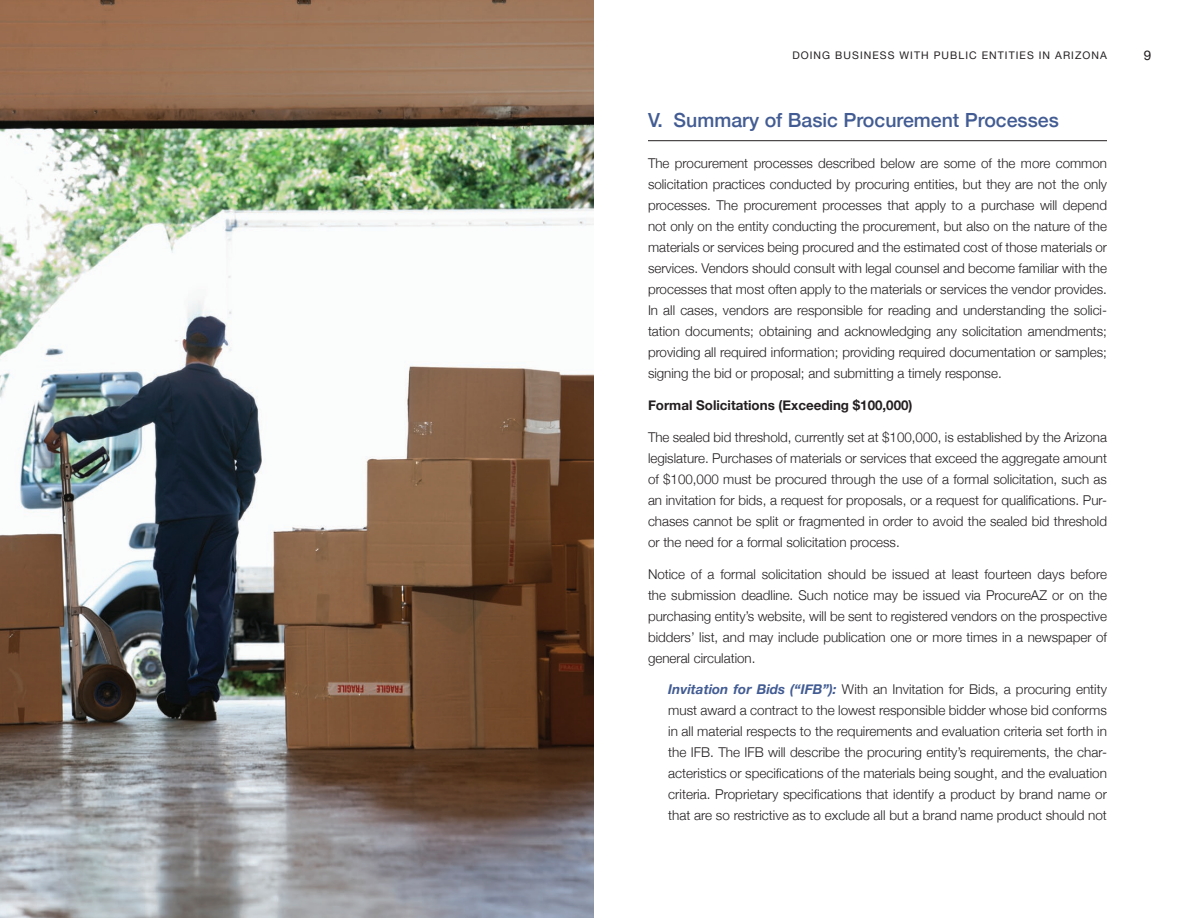
<style>
.page{position:relative;width:1188px;height:918px;background:#fff}
.page>*{position:absolute;margin:0;border:0;box-sizing:border-box;transform-origin:0 0}
.t1{font:500 19.5px "Helvetica Neue";color:#425c93}
.t2{font:300 13.5px/21px "Helvetica Neue";color:#231f20;text-align:justify}
.t3{font:700 13.5px "Helvetica Neue";color:#231f20}
.t4{font:13.5px "Helvetica Neue";color:#231f20}
.t5{font:10.5px "Helvetica Neue";letter-spacing:.1em;color:#231f20}
.s1{font-weight:700;font-style:italic;color:#425c93}
</style>
<div class="page">
<img style="left:0;top:0;width:594px;height:918px">
<hr style="left:648px;top:140px;width:459px;height:1px;background:#231f20">
<p class="t5" style="left:792px;top:48px;width:316px">DOING BUSINESS WITH PUBLIC ENTITIES IN ARIZONA</p>
<p class="t4" style="left:1144px;top:46px;width:9px">9</p>
<h1 class="t1" style="left:648px;top:104px;width:412px">V. Summary of Basic Procurement Processes</h1>
<p class="t2" style="left:648px;top:152px;width:461px">The procurement processes described below are some of the more common solicitation practices conducted by procuring entities, but they are not the only processes. The procurement processes that apply to a purchase will depend not only on the entity conducting the procurement, but also on the nature of the materials or services being procured and the estimated cost of those materials or services. Vendors should consult with legal counsel and become familiar with the processes that most often apply to the materials or services the vendor provides.<br>In all cases, vendors are responsible for reading and understanding the solici&shy;tation documents; obtaining and acknowledging any solicitation amendments; providing all required information; providing required documentation or samples; signing the bid or proposal; and submitting a timely response.</p>
<p class="t3" style="left:648px;top:395px;width:266px">Formal Solicitations (Exceeding $100,000)</p>
<p class="t2" style="left:648px;top:426px;width:461px">The sealed bid threshold, currently set at $100,000, is established by the Arizona legislature. Purchases of materials or services that exceed the aggregate amount of $100,000 must be procured through the use of a formal solicitation, such as an invitation for bids, a request for proposals, or a request for qualifications. Pur&shy;chases cannot be split or fragmented in order to avoid the sealed bid threshold or the need for a formal solicitation process.</p>
<p class="t2" style="left:648px;top:562px;width:461px">Notice of a formal solicitation should be issued at least fourteen days before the submission deadline. Such notice may be issued via ProcureAZ or on the purchasing entity’s website, will be sent to registered vendors on the prospective bidders’ list, and may include publication one or more times in a newspaper of general circulation.</p>
<p class="t2" style="left:668px;top:678px;width:440px"><span class="s1">Invitation for Bids (“IFB”):</span> With an Invitation for Bids, a procuring entity must award a contract to the lowest responsible bidder whose bid conforms in all material respects to the requirements and evaluation criteria set forth in the IFB. The IFB will describe the procuring entity’s requirements, the char&shy;acteristics or specifications of the materials being sought, and the evaluation criteria. Proprietary specifications that identify a product by brand name or that are so restrictive as to exclude all but a brand name product should not</p>
</div>
